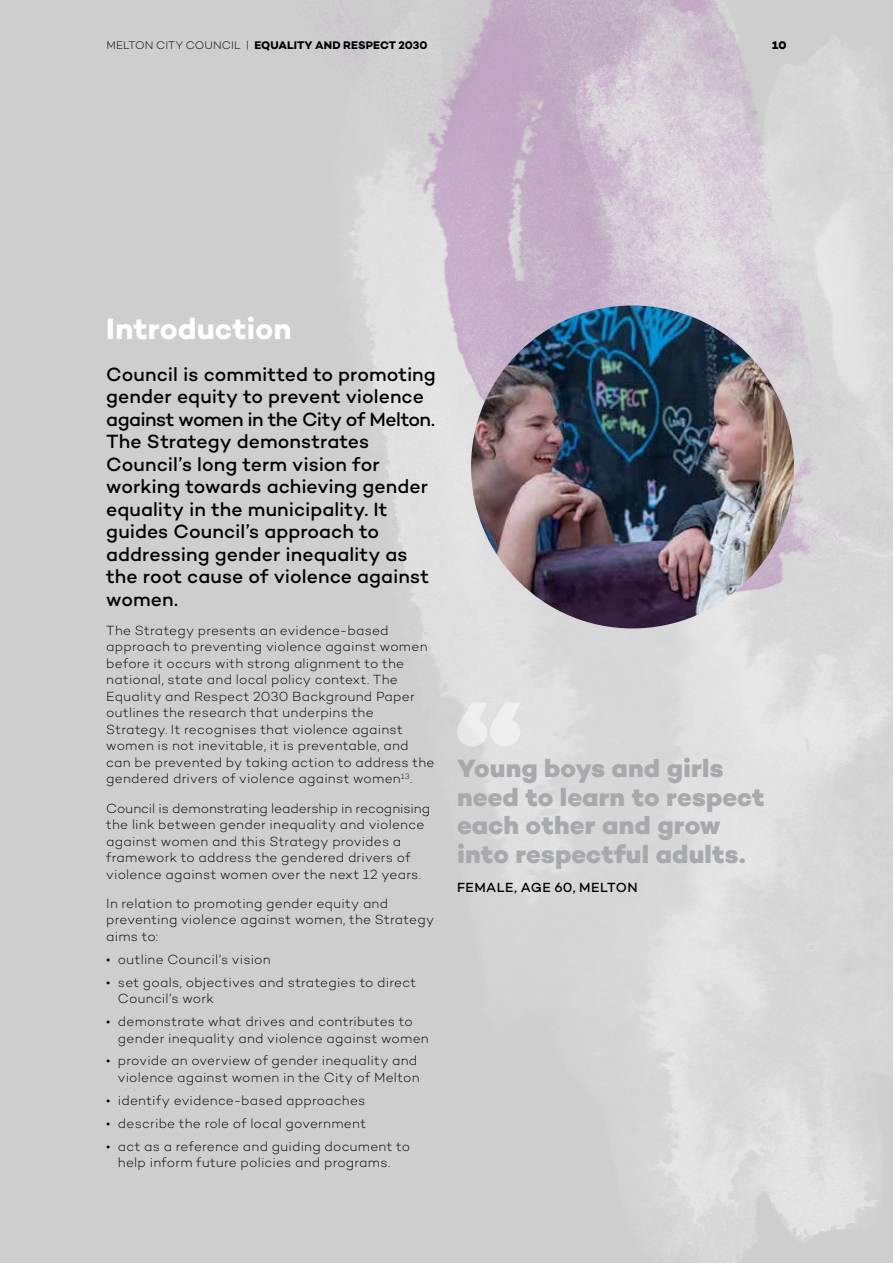
<style>
.page{position:relative;width:893px;height:1263px;background:#cecece}
.page>*{position:absolute;margin:0;border:0;box-sizing:border-box;transform-origin:0 0}
.t1{font:700 30px "Campton";color:#fff}
.t2{font:800 25.5px/28.5px "Campton";letter-spacing:.005em;color:#a7a9ac}
.t3{font:500 19.5px/22.5px "Campton";color:#000}
.t4{font:300 13.5px/16.5px "Campton";letter-spacing:.015em;color:#000}
.t5{font:500 13.5px "Campton";letter-spacing:.03em;color:#000}
.t6{font:700 11.25px "Campton";letter-spacing:.005em;color:#000}
.t7{font:800 11.25px "Campton";color:#000}
.s1{font-weight:300}
</style>
<div class="page">
<img style="left:472px;top:750px;width:421px;height:513px">
<img style="left:309px;top:0;width:584px;height:750px">
<img style="left:471px;top:305px;width:323px;height:323px;border-radius:161px">
<svg style="left:457px;top:702px;width:63px;height:44px;background:#e8e8e8"></svg>
<p class="t6" style="left:106px;top:38px;width:323px"><span class="s1">MELTON CITY COUNCIL |</span> EQUALITY AND RESPECT 2030</p>
<p class="t7" style="left:772px;top:38px;width:16px">10</p>
<h1 class="t1" style="left:106px;top:309px;width:187px">Introduction</h1>
<p class="t3" style="left:106px;top:362px;width:331px">Council is committed to promoting gender equity to prevent violence against women in the City of Melton.<br>The Strategy demonstrates<br>Council’s long term vision for working towards achieving gender equality in the municipality. It guides Council’s approach to addressing gender inequality as the root cause of violence against women.</p>
<p class="t4" style="left:106px;top:622px;width:330px">The Strategy presents an evidence-based approach to preventing violence against women before it occurs with strong alignment to the national, state and local policy context. The Equality and Respect 2030 Background Paper outlines the research that underpins the Strategy. It recognises that violence against women is not inevitable, it is preventable, and can be prevented by taking action to address the gendered drivers of violence against women<sup>13</sup>.</p>
<p class="t4" style="left:106px;top:800px;width:325px">Council is demonstrating leadership in recognising the link between gender inequality and violence against women and this Strategy provides a framework to address the gendered drivers of violence against women over the next 12 years.</p>
<p class="t4" style="left:106px;top:895px;width:329px">In relation to promoting gender equity and preventing violence against women, the Strategy aims to:</p>
<p class="t4" style="left:106px;top:951px;width:166px">• outline Council’s vision</p>
<p class="t4" style="left:118px;top:974px;width:300px;text-indent:-12px">• set goals, objectives and strategies to direct<br>Council’s work</p>
<p class="t4" style="left:118px;top:1013px;width:312px;text-indent:-12px">• demonstrate what drives and contributes to gender inequality and violence against women</p>
<p class="t4" style="left:106px;top:1052px;width:315px;text-align:right">• provide an overview of gender inequality and violence against women in the City of Melton</p>
<p class="t4" style="left:106px;top:1092px;width:261px">• identify evidence-based approaches</p>
<p class="t4" style="left:106px;top:1115px;width:261px">• describe the role of local government</p>
<p class="t4" style="left:118px;top:1137px;width:294px;text-indent:-12px">• act as a reference and guiding document to help inform future policies and programs.</p>
<h2 class="t2" style="left:457px;top:754px;width:309px">Young boys and girls need to learn to respect each other and grow into respectful adults.</h2>
<p class="t5" style="left:457px;top:879px;width:182px">FEMALE, AGE 60, MELTON</p>
</div>
